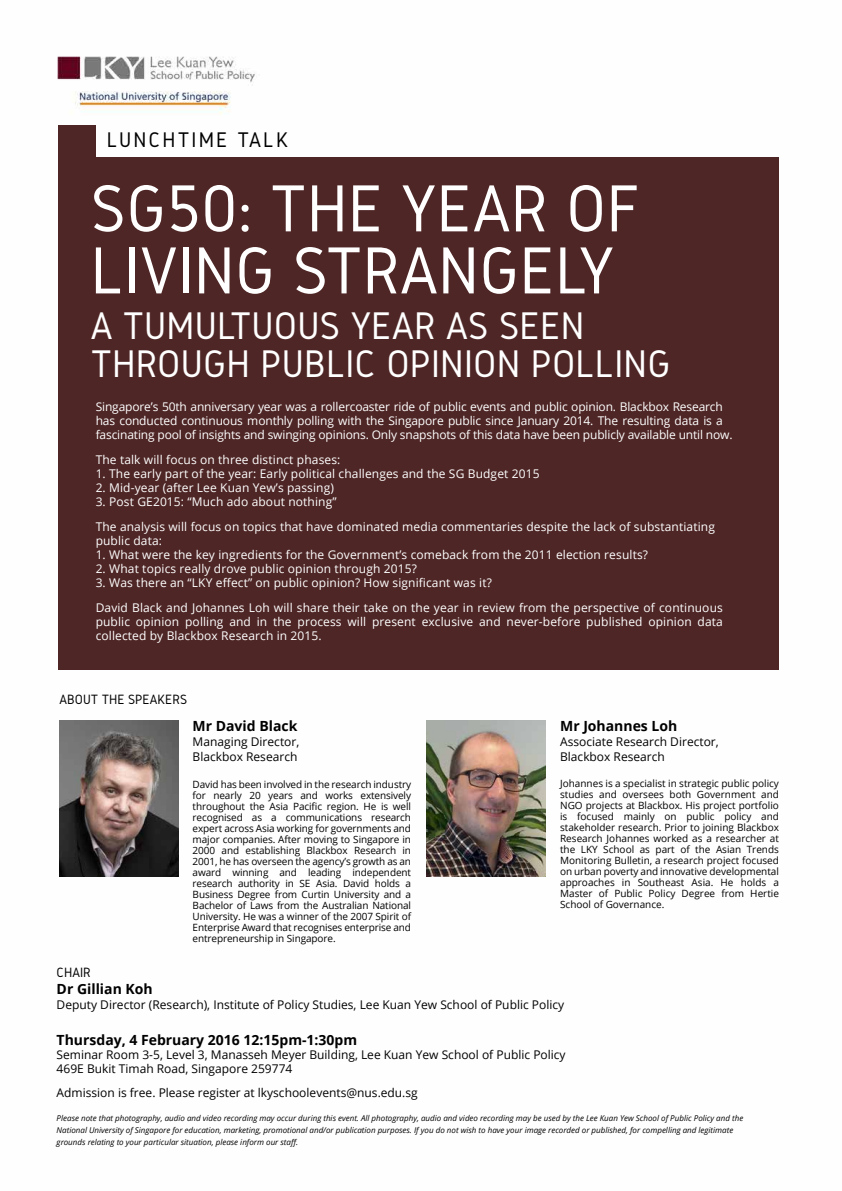
<style>
.page{position:relative;width:842px;height:1191px;background:#fff}
.page>*{position:absolute;margin:0;border:0;box-sizing:border-box;transform-origin:0 0}
.t1{font:69px/62px "Gidole";letter-spacing:.005em;color:#fff}
.t2{font:40px/38px "Gidole";letter-spacing:.005em;color:#fff}
.t3{font:22px "Gidole";letter-spacing:.1em;color:#010101}
.t4{font:700 14px "Open Sans";color:#010101}
.t5{font:14px "Gidole";color:#010101}
.t6{font:12px/25px "Open Sans";letter-spacing:.01em;color:#fff}
.t7{font:12px/15px "Open Sans";color:#010101}
.t8{font:12px/14px "Open Sans";letter-spacing:-.01em;color:#fff}
.t9{font:10px/11px "Open Sans";letter-spacing:-.005em;color:#010101;text-align:justify}
.t10{font:italic 8px/12px "Open Sans";color:#010101}
</style>
<div class="page">
<img style="left:57px;top:56px;width:722px;height:821px">
<div style="left:59px;top:157px;width:720px;height:512px;background:#4f2626"></div>
<img style="left:60px;top:720px;width:119px;height:156px">
<img style="left:59px;top:125px;width:37px;height:34px">
<img style="left:427px;top:720px;width:119px;height:156px">
<h3 class="t3" style="left:107px;top:128px;width:183px">LUNCHTIME TALK</h3>
<h1 class="t1" style="left:91px;top:178px;width:551px">SG50: THE YEAR OF<br>LIVING STRANGELY</h1>
<h2 class="t2" style="left:91px;top:307px;width:581px">A TUMULTUOUS YEAR AS SEEN<br>THROUGH PUBLIC OPINION POLLING</h2>
<p class="t8" style="left:96px;top:399px;width:638px">Singapore’s 50th anniversary year was a rollercoaster ride of public events and public opinion. Blackbox Research has conducted continuous monthly polling with the Singapore public since January 2014. The resulting data is a fascinating pool of insights and swinging opinions. Only snapshots of this data have been publicly available until now.</p>
<p class="t6" style="left:96px;top:446px;width:246px">The talk will focus on three distinct phases:</p>
<p class="t6" style="left:96px;top:460px;width:445px">1. The early part of the year: Early political challenges and the SG Budget 2015</p>
<p class="t6" style="left:96px;top:474px;width:240px">2. Mid-year (after Lee Kuan Yew’s passing)</p>
<p class="t6" style="left:96px;top:488px;width:621px">3. Post GE2015: “Much ado about nothing”<br>The analysis will focus on topics that have dominated media commentaries despite the lack of substantiating</p>
<p class="t6" style="left:96px;top:527px;width:68px">public data:</p>
<p class="t6" style="left:96px;top:541px;width:554px">1. What were the key ingredients for the Government’s comeback from the 2011 election results?</p>
<p class="t6" style="left:96px;top:555px;width:323px">2. What topics really drove public opinion through 2015?</p>
<p class="t6" style="left:96px;top:569px;width:629px">3. Was there an “LKY effect” on public opinion? How significant was it?<br>David Black and Johannes Loh will share their take on the year in review from the perspective of continuous</p>
<p class="t6" style="left:96px;top:614px;width:629px;line-height:14px">public opinion polling and in the process will present exclusive and never-before published opinion data collected by Blackbox Research in 2015.</p>
<h3 class="t5" style="left:60px;top:691px;width:129px">ABOUT THE SPEAKERS</h3>
<h3 class="t4" style="left:193px;top:716px;width:106px">Mr David Black</h3>
<p class="t7" style="left:193px;top:733px;width:108px">Managing Director,<br>Blackbox Research</p>
<p class="t9" style="left:193px;top:778px;width:220px">David has been involved in the research industry for nearly 20 years and works extensively throughout the Asia Pacific region. He is well recognised as a communications research expert across Asia working for governments and major companies. After moving to Singapore in 2000 and establishing Blackbox Research in 2001, he has overseen the agency’s growth as an award winning and leading independent research authority in SE Asia. David holds a Business Degree from Curtin University and a Bachelor of Laws from the Australian National University. He was a winner of the 2007 Spirit of Enterprise Award that recognises enterprise and entrepreneurship in Singapore.</p>
<h3 class="t4" style="left:560px;top:716px;width:119px">Mr Johannes Loh</h3>
<p class="t7" style="left:560px;top:733px;width:160px">Associate Research Director,<br>Blackbox Research</p>
<p class="t9" style="left:560px;top:777px;width:220px">Johannes is a specialist in strategic public policy studies and oversees both Government and NGO projects at Blackbox. His project portfolio is focused mainly on public policy and stakeholder research. Prior to joining Blackbox Research Johannes worked as a researcher at the LKY School as part of the Asian Trends Monitoring Bulletin, a research project focused on urban poverty and innovative developmental approaches in Southeast Asia. He holds a Master of Public Policy Degree from Hertie School of Governance.</p>
<h3 class="t5" style="left:57px;top:964px;width:36px">CHAIR</h3>
<h3 class="t4" style="left:57px;top:979px;width:98px">Dr Gillian Koh</h3>
<p class="t7" style="left:57px;top:996px;width:509px">Deputy Director (Research), Institute of Policy Studies, Lee Kuan Yew School of Public Policy</p>
<h3 class="t4" style="left:57px;top:1030px;width:302px">Thursday, 4 February 2016 12:15pm-1:30pm</h3>
<p class="t7" style="left:57px;top:1047px;width:510px;line-height:14px">Seminar Room 3-5, Level 3, Manasseh Meyer Building, Lee Kuan Yew School of Public Policy<br>469E Bukit Timah Road, Singapore 259774</p>
<p class="t7" style="left:57px;top:1085px;width:363px">Admission is free. Please register at lkyschoolevents@nus.edu.sg</p>
<p class="t10" style="left:57px;top:1112px;width:688px">Please note that photography, audio and video recording may occur during this event. All photography, audio and video recording may be used by the Lee Kuan Yew School of Public Policy and the<br>National University of Singapore for education, marketing, promotional and/or publication purposes. If you do not wish to have your image recorded or published, for compelling and legitimate grounds relating to your particular situation, please inform our staff.</p>
</div>
